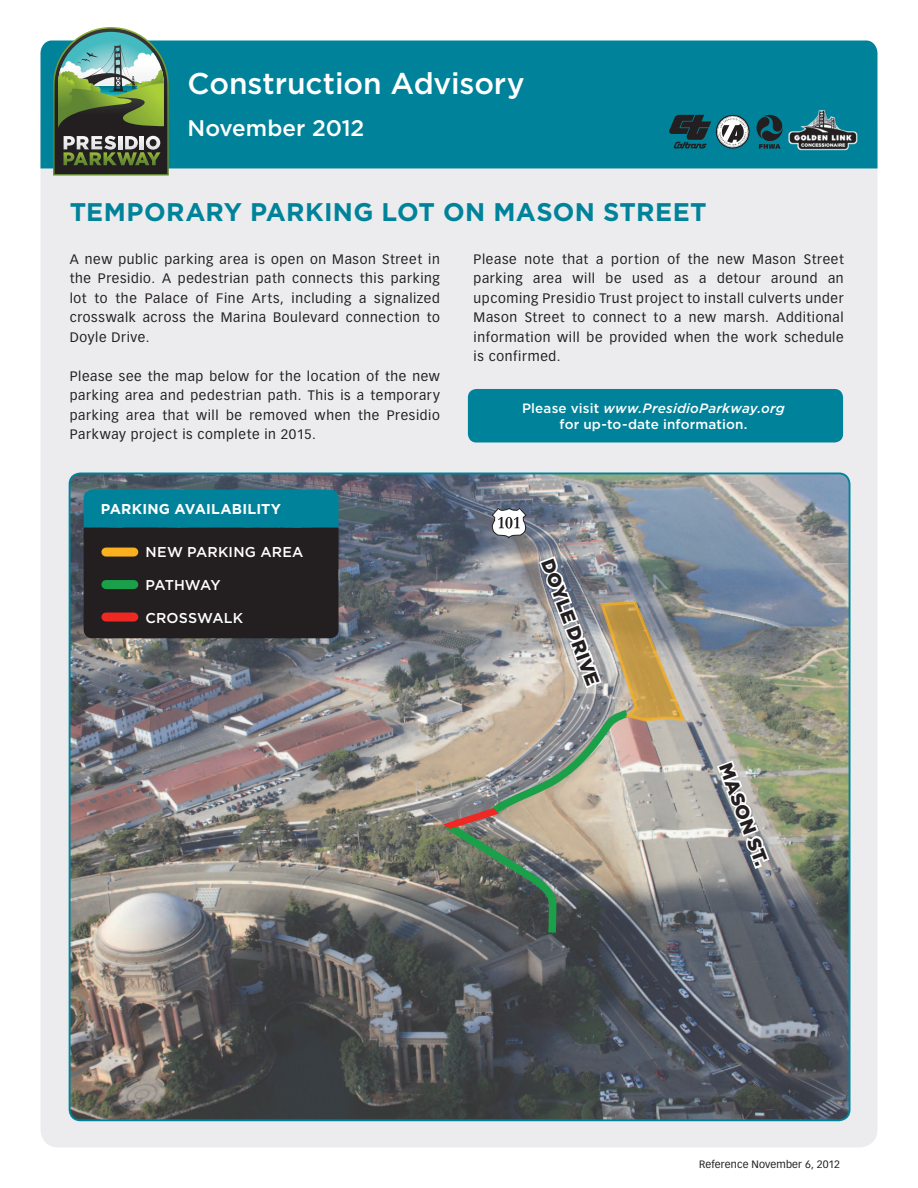
<style>
.page{position:relative;width:918px;height:1188px;background:#fff}
.page>*{position:absolute;margin:0;border:0;box-sizing:border-box;transform-origin:0 0}
.t1{font:500 30px "Gotham";letter-spacing:-.005em;color:#fff}
.t2{font:700 25.5px "Gotham";letter-spacing:.015em;color:#00839a}
.t3{font:500 22.5px "Gotham";letter-spacing:-.005em;color:#fff}
.t4{font:900 18.75px "Gotham";color:#231f20}
.t5{font:500 14.25px "Gotham";letter-spacing:.015em;color:#fff}
.t6{font:700 14.25px "Gotham";letter-spacing:.015em;color:#fff}
.t7{font:13.5px/19.5px "Vectora LT Std";letter-spacing:.045em;color:#231f20;text-align:justify}
.t8{font:500 13.5px/16.5px "Gotham";letter-spacing:.01em;color:#fff;text-align:center}
.t9{font:10.5px "Vectora LT Std";letter-spacing:.015em;color:#231f20}
.s1{font-style:italic}
</style>
<div class="page">
<div style="left:40px;top:106px;width:838px;height:1042px;background:#ececee;border-radius:18px"></div>
<img style="left:70px;top:474px;width:780px;height:646px">
<div style="left:40px;top:40px;width:838px;height:128px;background:#00839a"></div>
<svg style="left:53px;top:27px;width:116px;height:138px"></svg>
<svg style="left:669px;top:113px;width:114px;height:37px;background:#2b6874"></svg>
<img style="left:788px;top:108px;width:70px;height:42px">
<div style="left:468px;top:389px;width:375px;height:53px;background:#00839a;border-radius:9px"></div>
<svg style="left:715px;top:758px;width:57px;height:113px;background:#b6b8b2"></svg>
<img style="left:441px;top:554px;width:246px;height:386px">
<svg style="left:84px;top:490px;width:255px;height:148px;background:#1b393f"></svg>
<div style="left:106px;top:548px;width:28px;height:9px;background:#fbb11f"></div>
<div style="left:106px;top:580px;width:28px;height:9px;background:#1aa048"></div>
<div style="left:106px;top:613px;width:28px;height:9px;background:#ee2823"></div>
<svg style="left:491px;top:507px;width:36px;height:31px"></svg>
<h1 class="t1" style="left:188px;top:64px;width:339px">Construction Advisory</h1>
<h3 class="t3" style="left:188px;top:114px;width:178px">November 2012</h3>
<h2 class="t2" style="left:70px;top:195px;width:637px">TEMPORARY PARKING LOT ON MASON STREET</h2>
<p class="t7" style="left:70px;top:250px;width:372px">A new public parking area is open on Mason Street in the Presidio. A pedestrian path connects this parking lot to the Palace of Fine Arts, including a signalized crosswalk across the Marina Boulevard connection to Doyle Drive.</p>
<p class="t7" style="left:70px;top:367px;width:372px">Please see the map below for the location of the new parking area and pedestrian path. This is a temporary parking area that will be removed when the Presidio Parkway project is complete in 2015.</p>
<p class="t6" style="left:101px;top:499px;width:182px">PARKING AVAILABILITY</p>
<p class="t5" style="left:146px;top:543px;width:157px">New Parkin g Area</p>
<p class="t5" style="left:146px;top:576px;width:76px">Pathway</p>
<p class="t5" style="left:146px;top:609px;width:99px">Crosswalk</p>
<p class="t7" style="left:474px;top:250px;width:372px">Please note that a portion of the new Mason Street parking area will be used as a detour around an upcoming Presidio Trust project to install culverts under Mason Street to connect to a new marsh. Additional information will be provided when the work schedule is confirmed.</p>
<p class="t8" style="left:522px;top:400px;width:264px">Please visit <span class="s1">www.PresidioParkway.org </span>for up-to-date information.</p>
<h3 class="t4" style="left:559px;top:555px;width:135px;rotate:69deg">Doyle Drive</h3>
<h3 class="t4" style="left:737px;top:759px;width:109px;rotate:69deg">Mason St.</h3>
<p class="t9" style="left:699px;top:1158px;width:142px">Reference November 6, 2012</p>
</div>
